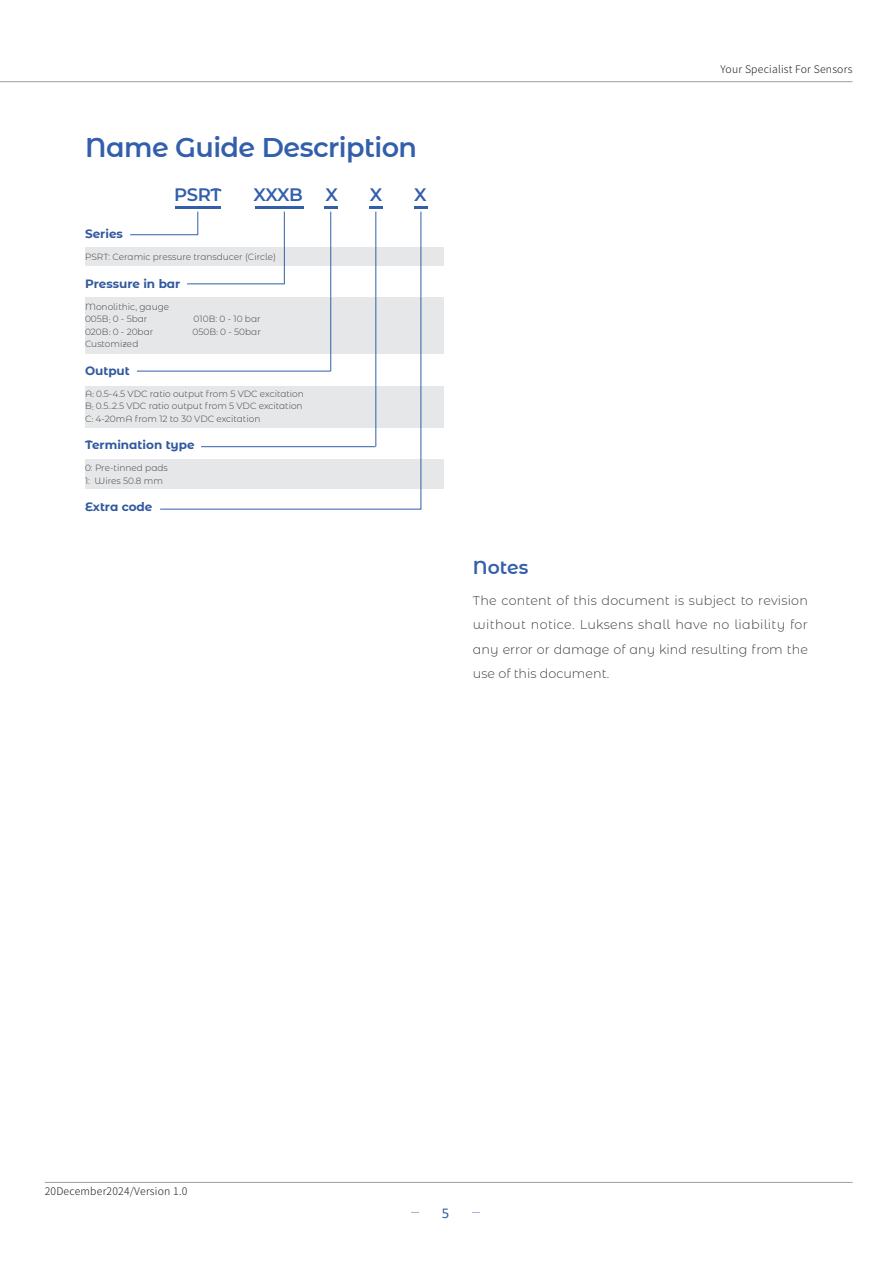
<style>
.page{position:relative;width:893px;height:1263px;background:#fff}
.page>*{position:absolute;margin:0;border:0;box-sizing:border-box;transform-origin:0 0}
.主标题{font:600 27px "Montserrat Alternates";letter-spacing:-.02em;color:#325eab}
.正文{font:600 18.75px "Montserrat Alternates";color:#325eab}
.副标题{font:600 18px "Montserrat Alternates";letter-spacing:-.025em;color:#325eab}
.t1{font:15px "Calibri";color:#325eab}
.正文-2{font:300 12.75px/24.6px "Montserrat Alternates";color:#3e3e3f;text-align:justify}
.正文-3{font:700 12px "Montserrat Alternates";color:#32599e}
.t2{font:300 10.5px "Source Han Sans CN";letter-spacing:.02em;color:#231f20}
.正文-4{font:300 9px "Montserrat Alternates";color:#3e3e3f}
.s1{font-family:"Adobe Song Std"}
</style>
<div class="page">
<hr style="left:0;top:81px;width:852px;height:1px;background:#231f20">
<hr style="left:45px;top:1182px;width:807px;height:1px;background:#231f20">
<div style="left:85px;top:248px;width:358px;height:18px;background:#e6e7e9"></div>
<div style="left:85px;top:298px;width:358px;height:56px;background:#e6e7e9"></div>
<div style="left:85px;top:386px;width:358px;height:41px;background:#e6e7e9"></div>
<div style="left:85px;top:460px;width:358px;height:29px;background:#e6e7e9"></div>
<hr style="left:130px;top:234px;width:68px;height:1px;background:#325eab">
<hr style="left:187px;top:284px;width:98px;height:1px;background:#325eab">
<hr style="left:137px;top:371px;width:193px;height:1px;background:#325eab">
<hr style="left:201px;top:446px;width:175px;height:1px;background:#325eab">
<hr style="left:160px;top:509px;width:261px;height:1px;background:#325eab">
<svg style="left:198px;top:212px;width:1px;height:23px"></svg>
<hr style="left:284px;top:212px;width:1px;height:72px;background:#325eab">
<hr style="left:330px;top:212px;width:1px;height:159px;background:#325eab">
<hr style="left:376px;top:212px;width:1px;height:234px;background:#325eab">
<hr style="left:421px;top:212px;width:1px;height:297px;background:#325eab">
<hr style="left:175px;top:206px;width:46px;height:3px;background:#325eab">
<hr style="left:255px;top:206px;width:49px;height:3px;background:#325eab">
<hr style="left:324px;top:206px;width:14px;height:3px;background:#325eab">
<hr style="left:369px;top:206px;width:14px;height:3px;background:#325eab">
<hr style="left:414px;top:206px;width:14px;height:3px;background:#325eab">
<p class="主标题" style="left:85px;top:129px;width:334px">Name Guide Description</p>
<p class="副标题" style="left:174px;top:182px;width:49px">PSRT</p>
<p class="副标题" style="left:254px;top:182px;width:51px">XXXB</p>
<p class="副标题" style="left:325px;top:182px;width:14px">X</p>
<p class="副标题" style="left:370px;top:182px;width:14px">X</p>
<p class="副标题" style="left:414px;top:182px;width:14px">X</p>
<p class="正文-3" style="left:85px;top:225px;width:39px">Series</p>
<p class="正文-4" style="left:85px;top:251px;width:192px">PSRT: Ceramic pressure transducer (Circle)</p>
<p class="正文-3" style="left:85px;top:275px;width:97px">Pressure in bar</p>
<p class="正文-4" style="left:85px;top:301px;width:86px">Monolithic, gauge</p>
<p class="正文-4" style="left:85px;top:313px;width:64px">005B<span class="s1">:</span> 0 - 5bar</p>
<p class="正文-4" style="left:194px;top:313px;width:68px">010B: 0 - 10 bar</p>
<p class="正文-4" style="left:85px;top:325px;width:70px">020B<span class="s1">:</span> 0 - 20bar</p>
<p class="正文-4" style="left:193px;top:325px;width:70px">050B<span class="s1">:</span> 0 - 50bar</p>
<p class="正文-4" style="left:85px;top:338px;width:55px">Customized</p>
<p class="正文-3" style="left:85px;top:362px;width:46px">Output</p>
<p class="正文-4" style="left:85px;top:387px;width:220px">A<span class="s1">:</span> 0.5-4.5 VDC ratio output from 5 VDC excitation</p>
<p class="正文-4" style="left:85px;top:400px;width:219px">B<span class="s1">:</span> 0.5..2.5 VDC ratio output from 5 VDC excitation</p>
<p class="正文-4" style="left:85px;top:412px;width:177px">C<span class="s1">:</span> 4-20mA from 12 to 30 VDC excitation</p>
<p class="正文-3" style="left:85px;top:436px;width:111px">Termination type</p>
<p class="正文-4" style="left:85px;top:462px;width:84px">0: Pre-tinned pads</p>
<p class="正文-4" style="left:85px;top:474px;width:80px">1: Wires 50.8 mm</p>
<p class="正文-3" style="left:85px;top:498px;width:69px">Extra code</p>
<p class="t2" style="left:720px;top:63px;width:133px">Your Specialist For Sensors</p>
<p class="正文" style="left:473px;top:554px;width:57px">Notes</p>
<p class="正文-2" style="left:473px;top:587px;width:336px">The content of this document is subject to revision without notice. Luksens shall have no liability for any error or damage of any kind resulting from the use of this document.</p>
<p class="t2" style="left:45px;top:1185px;width:144px">20December2024/Version 1.0</p>
<h3 class="t1" style="left:442px;top:1203px;width:9px">5</h3>
</div>
